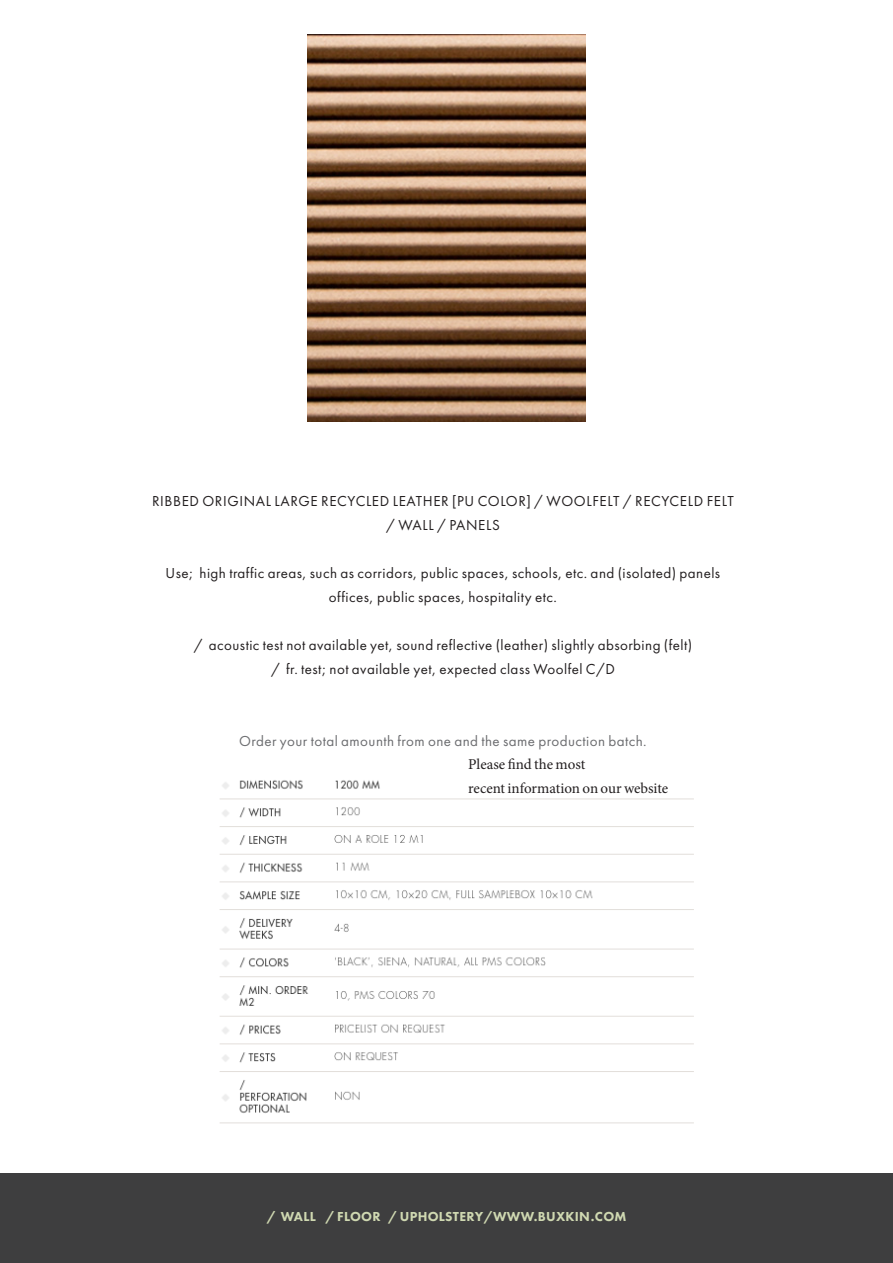
<style>
.page{position:relative;width:893px;height:1263px;background:#fff}
.page>*{position:absolute;margin:0;border:0;box-sizing:border-box;transform-origin:0 0}
.t1{font:15px "Futura PT";letter-spacing:.03em;color:#231f20}
.t2{font:15px "Futura PT";letter-spacing:.03em;color:#6c6d70}
.t3{font:15px "Minion Pro";letter-spacing:-.005em;color:#231f20}
.t4{font:800 13.5px "Futura PT";letter-spacing:.02em;color:#cfd8b1}
</style>
<div class="page">
<div style="left:0;top:1173px;width:893px;height:90px;background:#3e3e3f"></div>
<img style="left:308px;top:34px;width:277px;height:387px">
<img style="left:219px;top:780px;width:475px;height:344px">
<p class="t1" style="left:152px;top:492px;width:583px">RIBBED ORIGINAL LARGE RECYCLED LEATHER [PU COLOR] / WOOLFELT / RECYCELD FELT</p>
<p class="t1" style="left:386px;top:516px;width:115px">/ WALL / PANELS</p>
<p class="t1" style="left:166px;top:564px;width:556px">Use; high traffic areas, such as corridors, public spaces, schools, etc. and (isolated) panels</p>
<p class="t1" style="left:329px;top:588px;width:230px">offices, public spaces, hospitality etc.</p>
<p class="t1" style="left:194px;top:636px;width:500px">/ acoustic test not available yet, sound reflective (leather) slightly absorbing (felt)</p>
<p class="t1" style="left:271px;top:660px;width:345px">/ fr. test; not available yet, expected class Woolfel C/D</p>
<p class="t2" style="left:239px;top:732px;width:409px">Order your total amounth from one and the same production batch.</p>
<p class="t3" style="left:468px;top:754px;width:119px">Please find the most</p>
<p class="t3" style="left:468px;top:778px;width:202px">recent information on our website</p>
<p class="t4" style="left:266px;top:1208px;width:362px">/ WALL / FLOOR / UPHOLSTERY/WWW.BUXKIN.COM</p>
</div>
